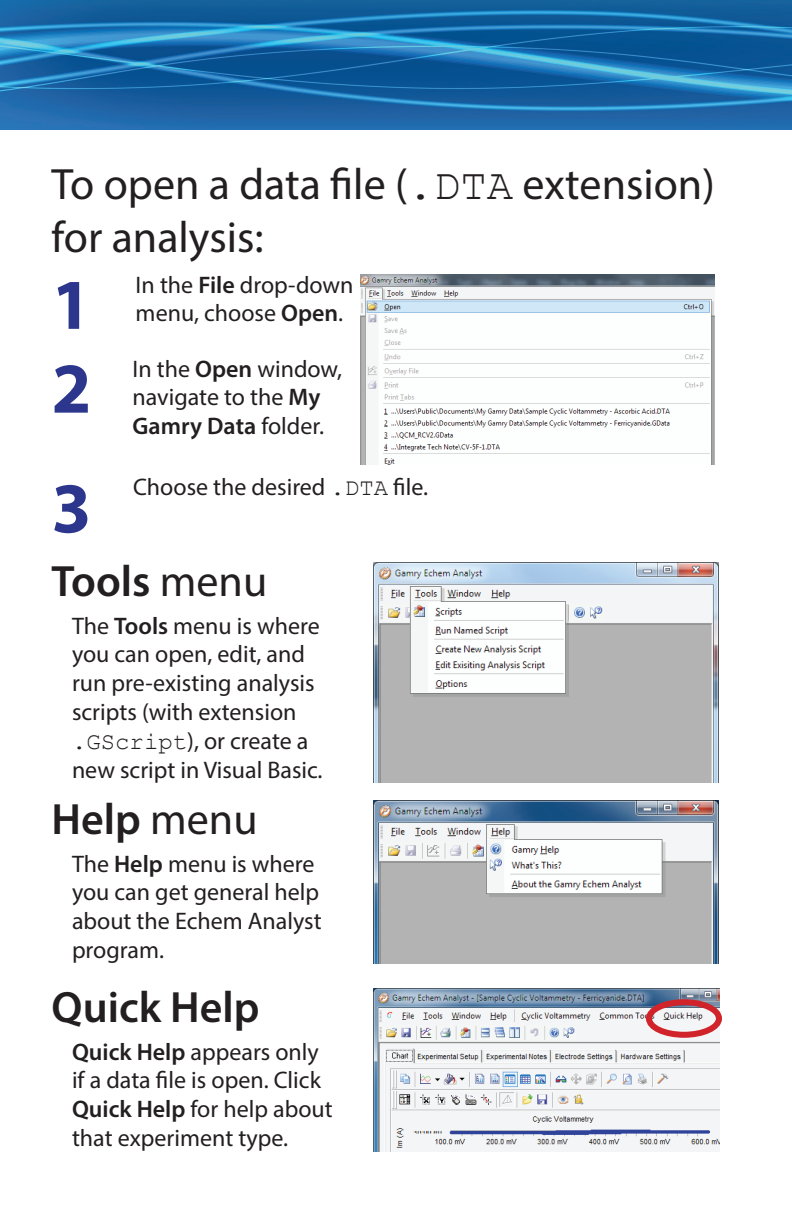
<style>
.page{position:relative;width:792px;height:1224px;background:#fff}
.page>*{position:absolute;margin:0;border:0;box-sizing:border-box;transform-origin:0 0}
.t1{font:700 72px "Myriad Pro";color:#2b368c}
.t2{font:44px/52.8px "Myriad Pro";color:#231f20}
.t3{font:600 44px "Myriad Pro";color:#231f20}
.t4{font:24px/28.8px "Myriad Pro";color:#231f20}
.s1{font-family:"Courier New"}
.s2{font-weight:600}
.s3{font-weight:400}
</style>
<div class="page">
<img style="left:0;top:0;width:792px;height:130px">
<img style="left:360px;top:275px;width:355px;height:189px">
<img style="left:374px;top:563px;width:344px;height:219px">
<img style="left:374px;top:801px;width:344px;height:163px">
<img style="left:374px;top:989px;width:346px;height:163px">
<div style="left:646px;top:999px;width:76px;height:39px;border:6px solid #d1232a;border-radius:50%"></div>
<h2 class="t2" style="left:52px;top:157px;width:665px">To open a data file (<span class="s1">.DTA</span> extension) for analysis:</h2>
<h1 class="t1" style="left:52px;top:258px;width:41px">1</h1>
<p class="t4" style="left:136px;top:270px;width:219px">In the <span class="s2">File</span> drop-down</p>
<p class="t4" style="left:136px;top:298px;width:209px">menu, choose <span class="s2">Open</span>.</p>
<h1 class="t1" style="left:52px;top:341px;width:41px">2</h1>
<p class="t4" style="left:132px;top:354px;width:211px">In the <span class="s2">Open</span> window, navigate to the <span class="s2">My<br>Gamry Data</span> folder.</p>
<h1 class="t1" style="left:52px;top:461px;width:41px">3</h1>
<p class="t4" style="left:133px;top:472px;width:297px">Choose the desired <span class="s1">.DTA</span> file.</p>
<h2 class="t3" style="left:52px;top:553px;width:217px">Tools <span class="s3">menu</span></h2>
<p class="t4" style="left:72px;top:611px;width:252px">The <span class="s2">Tools</span> menu is where you can open, edit, and run pre-existing analysis scripts (with extension <span class="s1">.GScript</span>), or create a new script in Visual Basic.</p>
<h2 class="t3" style="left:52px;top:791px;width:208px">Help <span class="s3">menu</span></h2>
<p class="t4" style="left:72px;top:849px;width:251px">The <span class="s2">Help</span> menu is where you can get general help about the Echem Analyst program.</p>
<h2 class="t3" style="left:52px;top:979px;width:210px">Quick Help</h2>
<p class="t4" style="left:72px;top:1037px;width:262px"><span class="s2">Quick Help</span> appears only if a data file is open. Click<br><span class="s2">Quick Help</span> for help about that experiment type.</p>
</div>
